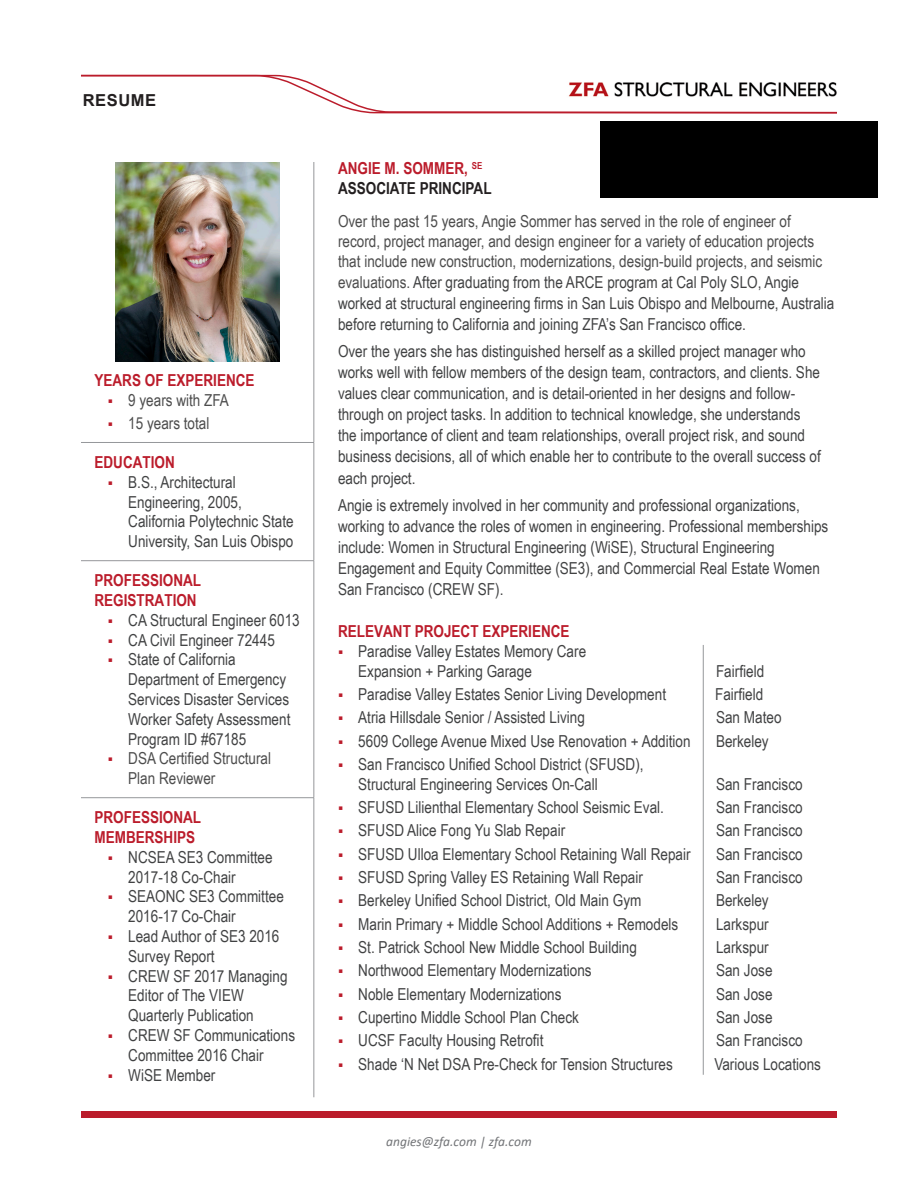
<style>
.page{position:relative;width:918px;height:1188px;background:#fff}
.page>*{position:absolute;margin:0;border:0;box-sizing:border-box;transform-origin:0 0}
.t1{font:16.5px/19.8px "Arial Narrow";color:#414243}
.t2{font:16.5px/20.5px "Arial Narrow";color:#4d4d4d}
.t3{font:700 16.5px/19.8px "Arial Narrow";color:#bb1c2b}
.t4{font:700 16.5px/19.8px "Arial Narrow";color:#231f20}
.t5{font:700 16.5px "Arial";letter-spacing:.035em;color:#231f20}
.t6{font:italic 13.5px "Calibri";color:#727477}
.s1{font-family:"Calibri";font-size:15px;color:#bb1c2b}
.s2{color:#bb1c2b}
.s3{color:#414243}
</style>
<div class="page">
<div style="left:81px;top:1111px;width:756px;height:7px;background:#bb1c2b"></div>
<svg style="left:81px;top:74px;width:756px;height:40px"></svg>
<hr style="left:703px;top:645px;width:1px;height:430px;background:#95979a">
<hr style="left:314px;top:162px;width:1px;height:280px;background:#95979a">
<hr style="left:81px;top:442px;width:233px;height:1px;background:#95979a">
<hr style="left:314px;top:443px;width:1px;height:118px;background:#95979a">
<hr style="left:81px;top:560px;width:233px;height:1px;background:#95979a">
<hr style="left:314px;top:561px;width:1px;height:237px;background:#95979a">
<hr style="left:81px;top:797px;width:233px;height:1px;background:#95979a">
<hr style="left:314px;top:798px;width:1px;height:299px;background:#95979a">
<img style="left:116px;top:162px;width:164px;height:200px">
<div style="left:600px;top:121px;width:277px;height:76px;background:#000"></div>
<p class="t5" style="left:83px;top:89px;width:75px">RESUME</p>
<p class="t3" style="left:94px;top:369px;width:162px">YEARS OF EXPERIENCE</p>
<p class="t2" style="left:108px;top:389px;width:123px"><span class="s1">▪</span> 9 years with ZFA</p>
<p class="t2" style="left:108px;top:412px;width:103px"><span class="s1">▪</span> 15 years total</p>
<p class="t3" style="left:94px;top:451px;width:82px">EDUCATION</p>
<p class="t1" style="left:128px;top:471px;width:167px;text-indent:-20px"><span class="s1">▪</span> B.S., Architectural<br>Engineering, 2005,<br>California Polytechnic State<br>University, San Luis Obispo</p>
<p class="t3" style="left:94px;top:570px;width:108px">PROFESSIONAL<br>REGISTRATION</p>
<p class="t1" style="left:108px;top:609px;width:193px"><span class="s1">▪</span> CA Structural Engineer 6013</p>
<p class="t1" style="left:108px;top:629px;width:168px"><span class="s1">▪</span> CA Civil Engineer 72445</p>
<p class="t1" style="left:128px;top:649px;width:164px;text-indent:-20px"><span class="s1">▪</span> State of California<br>Department of Emergency<br>Services Disaster Services<br>Worker Safety Assessment<br>Program ID #67185</p>
<p class="t2" style="left:128px;top:748px;width:144px;line-height:19.8px;text-indent:-20px"><span class="s1">▪</span> DSA Certified Structural<br>Plan Reviewer</p>
<p class="t3" style="left:94px;top:807px;width:108px">PROFESSIONAL<br>MEMBERSHIPS</p>
<p class="t1" style="left:128px;top:846px;width:146px;text-indent:-20px"><span class="s1">▪</span> NCSEA SE3 Committee<br>2017-18 Co-Chair</p>
<p class="t1" style="left:128px;top:886px;width:157px;text-indent:-20px"><span class="s1">▪</span> SEAONC SE3 Committee<br>2016-17 Co-Chair</p>
<p class="t1" style="left:128px;top:926px;width:153px;text-indent:-20px"><span class="s1">▪</span> Lead Author of SE3 2016<br>Survey Report</p>
<p class="t1" style="left:128px;top:965px;width:161px;text-indent:-20px"><span class="s1">▪</span> CREW SF 2017 Managing<br>Editor of The VIEW<br>Quarterly Publication</p>
<p class="t1" style="left:128px;top:1025px;width:168px;text-indent:-20px"><span class="s1">▪</span> CREW SF Communications<br>Committee 2016 Chair</p>
<p class="t1" style="left:108px;top:1064px;width:109px"><span class="s1">▪</span> WiSE Member</p>
<p class="t4" style="left:338px;top:157px;width:155px"><span class="s2">ANGIE M. SOMMER,</span> <sup>SE<br></sup>ASSOCIATE PRINCIPAL</p>
<p class="t2" style="left:338px;top:210px;width:498px">Over the past 15 years, Angie Sommer has served in the role of engineer of record, project manager, and design engineer for a variety of education projects that include new construction, modernizations, design-build projects, and seismic evaluations. <span class="s3">After graduating from the ARCE program at Cal Poly SLO, Angie worked at structural engineering firms in San Luis Obispo and Melbourne, Australia before returning to California and joining ZFA’s San Francisco office.</span></p>
<p class="t1" style="left:338px;top:341px;width:484px;line-height:21px">Over the years she has distinguished herself as a skilled project manager who works well with fellow members of the design team, contractors, and clients. She values clear communication, and is detail-oriented in her designs and follow&shy;through on project tasks. In addition to technical knowledge, she understands the importance of client and team relationships, overall project risk, and sound business decisions, all of which enable her to contribute to the overall success of each project.</p>
<p class="t1" style="left:338px;top:494px;width:492px;line-height:21px">Angie is extremely involved in her community and professional organizations, working to advance the roles of women in engineering. Professional memberships include: Women in Structural Engineering (WiSE), Structural Engineering Engagement and Equity Committee (SE3), and Commercial Real Estate Women San Francisco (CREW SF).</p>
<p class="t3" style="left:338px;top:621px;width:233px">RELEVANT PROJECT EXPERIENCE</p>
<p class="t1" style="left:358px;top:641px;width:229px;text-indent:-20px"><span class="s1">▪</span> Paradise Valley Estates Memory Care<br>Expansion + Parking Garage</p>
<p class="t1" style="left:716px;top:660px;width:50px">Fairfield</p>
<p class="t1" style="left:338px;top:684px;width:330px"><span class="s1">▪</span> Paradise Valley Estates Senior Living Development</p>
<p class="t1" style="left:715px;top:684px;width:50px">Fairfield</p>
<p class="t1" style="left:338px;top:707px;width:248px"><span class="s1">▪</span> Atria Hillsdale Senior / Assisted Living</p>
<p class="t1" style="left:716px;top:707px;width:67px">San Mateo</p>
<p class="t1" style="left:338px;top:730px;width:354px"><span class="s1">▪</span> 5609 College Avenue Mixed Use Renovation + Addition</p>
<p class="t1" style="left:716px;top:730px;width:54px">Berkeley</p>
<p class="t1" style="left:358px;top:754px;width:287px;text-indent:-20px"><span class="s1">▪</span> San Francisco Unified School District (SFUSD),<br>Structural Engineering Services On-Call</p>
<p class="t1" style="left:716px;top:774px;width:88px">San Francisco</p>
<p class="t1" style="left:338px;top:797px;width:328px"><span class="s1">▪</span> SFUSD Lilienthal Elementary School Seismic Eval.</p>
<p class="t1" style="left:716px;top:797px;width:88px">San Francisco</p>
<p class="t1" style="left:338px;top:820px;width:229px"><span class="s1">▪</span> SFUSD Alice Fong Yu Slab Repair</p>
<p class="t1" style="left:716px;top:820px;width:88px">San Francisco</p>
<p class="t1" style="left:338px;top:843px;width:354px"><span class="s1">▪</span> SFUSD Ulloa Elementary School Retaining Wall Repair</p>
<p class="t1" style="left:716px;top:843px;width:88px">San Francisco</p>
<p class="t1" style="left:338px;top:867px;width:306px"><span class="s1">▪</span> SFUSD Spring Valley ES Retaining Wall Repair</p>
<p class="t1" style="left:716px;top:867px;width:88px">San Francisco</p>
<p class="t1" style="left:338px;top:890px;width:305px"><span class="s1">▪</span> Berkeley Unified School District, Old Main Gym</p>
<p class="t1" style="left:716px;top:890px;width:54px">Berkeley</p>
<p class="t1" style="left:338px;top:913px;width:342px"><span class="s1">▪</span> Marin Primary + Middle School Additions + Remodels</p>
<p class="t1" style="left:716px;top:913px;width:54px">Larkspur</p>
<p class="t1" style="left:338px;top:937px;width:300px"><span class="s1">▪</span> St. Patrick School New Middle School Building</p>
<p class="t1" style="left:716px;top:937px;width:54px">Larkspur</p>
<p class="t1" style="left:338px;top:960px;width:255px"><span class="s1">▪</span> Northwood Elementary Modernizations</p>
<p class="t1" style="left:716px;top:960px;width:58px">San Jose</p>
<p class="t1" style="left:338px;top:983px;width:225px"><span class="s1">▪</span> Noble Elementary Modernizations</p>
<p class="t1" style="left:716px;top:983px;width:58px">San Jose</p>
<p class="t1" style="left:338px;top:1007px;width:242px"><span class="s1">▪</span> Cupertino Middle School Plan Check</p>
<p class="t1" style="left:716px;top:1007px;width:58px">San Jose</p>
<p class="t1" style="left:338px;top:1030px;width:207px"><span class="s1">▪</span> UCSF Faculty Housing Retrofit</p>
<p class="t1" style="left:716px;top:1030px;width:88px">San Francisco</p>
<p class="t1" style="left:338px;top:1053px;width:336px"><span class="s1">▪</span> Shade ‘N Net DSA Pre-Check for Tension Structures</p>
<p class="t1" style="left:714px;top:1053px;width:108px">Various Locations</p>
<p class="t6" style="left:386px;top:1132px;width:147px">angies@zfa.com | zfa.com</p>
</div>
